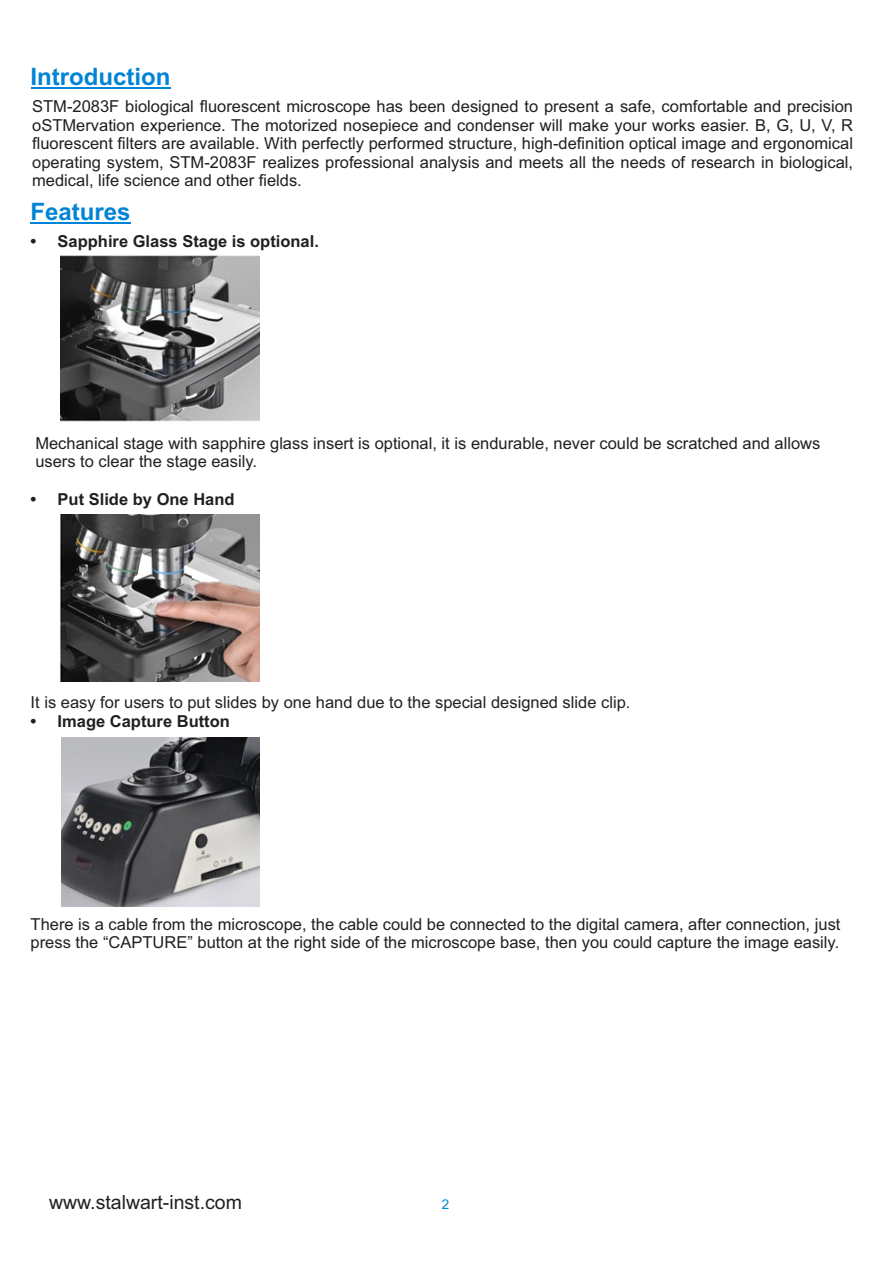
<style>
.page{position:relative;width:893px;height:1263px;background:#fff}
.page>*{position:absolute;margin:0;border:0;box-sizing:border-box;transform-origin:0 0}
.t1{font:700 24px "Arial";color:#0084d6}
.t2{font:19.5px "Arial";color:#231f20}
.t3{font:16.5px/18.5px "Arial";color:#231f20}
.t4{font:700 16.5px "Arial";color:#231f20}
.t5{font:13.5px "Arial";color:#0084d6}
</style>
<div class="page">
<hr style="left:31px;top:88px;width:140px;height:1px;background:#0084d6">
<hr style="left:31px;top:222px;width:100px;height:1px;background:#0084d6">
<img style="left:61px;top:255px;width:199px;height:167px">
<img style="left:61px;top:514px;width:199px;height:168px">
<img style="left:61px;top:737px;width:198px;height:169px">
<h1 class="t1" style="left:31px;top:68px;width:141px">Introduction</h1>
<p class="t3" style="left:32px;top:99px;width:822px;text-align:justify">STM-2083F biological fluorescent microscope has been designed to present a safe, comfortable and precision oSTMervation experience. The motorized nosepiece and condenser will make your works easier. B, G, U, V, R fluorescent filters are available. With perfectly performed structure, high-definition optical image and ergonomical operating system, STM-2083F realizes professional analysis and meets all the needs of research in biological, medical, life science and other fields.</p>
<h1 class="t1" style="left:31px;top:203px;width:102px">Features</h1>
<p class="t4" style="left:31px;top:235px;width:290px">• Sapphire Glass Stage is optional.</p>
<p class="t3" style="left:35px;top:435px;width:787px">Mechanical stage with sapphire glass insert is optional, it is endurable, never could be scratched and allows users to clear the stage easily.</p>
<p class="t4" style="left:31px;top:493px;width:205px">• Put Slide by One Hand</p>
<p class="t3" style="left:31px;top:695px;width:601px">It is easy for users to put slides by one hand due to the special designed slide clip.</p>
<p class="t4" style="left:31px;top:715px;width:201px">• Image Capture Button</p>
<p class="t3" style="left:31px;top:916px;width:811px">There is a cable from the microscope, the cable could be connected to the digital camera, after connection, just press the “CAPTURE” button at the right side of the microscope base, then you could capture the image easily.</p>
<p class="t2" style="left:49px;top:1194px;width:194px">www.stalwart-inst.com</p>
<p class="t5" style="left:442px;top:1199px;width:9px">2</p>
</div>
